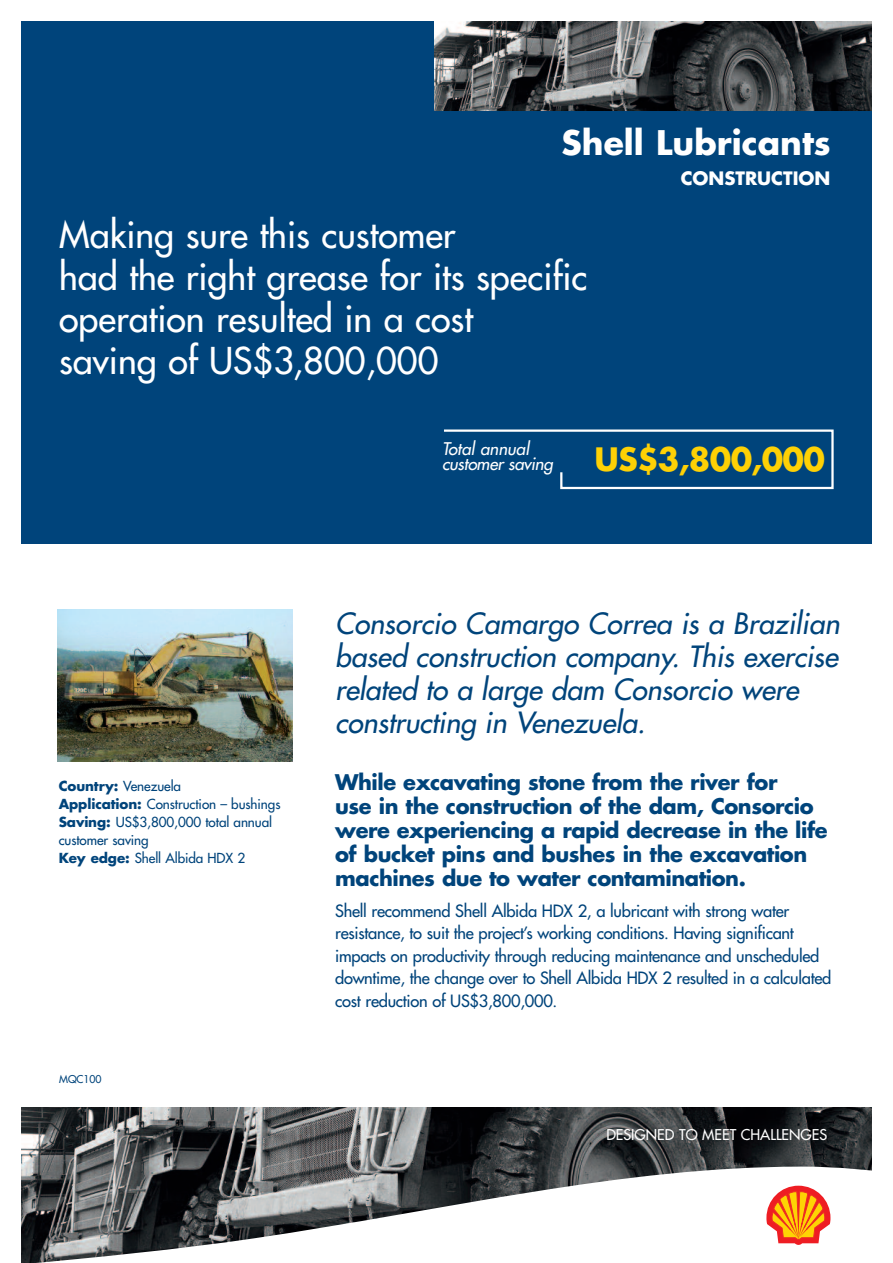
<style>
.page{position:relative;width:893px;height:1263px;background:#fff}
.page>*{position:absolute;margin:0;border:0;box-sizing:border-box;transform-origin:0 0}
.t1{font:500 36px/42px "Futura Std";color:#fff}
.t2{font:700 33px "Futura Std";color:#fff}
.t3{font:700 31.35px "Futura Std";letter-spacing:-.02em;color:#fed105}
.t4{font:italic 500 28.5px/33px "Futura Std";letter-spacing:-.005em;color:#00447b}
.t5{font:700 21px/24px "Futura Std";letter-spacing:-.02em;color:#00447b}
.t6{font:700 18px "Futura Std";color:#fff}
.t7{font:italic 500 16.95px/15.8px "Futura Std";letter-spacing:-.015em;color:#fff}
.t8{font:500 16.5px/22.5px "Futura Std";letter-spacing:-.015em;color:#00447b}
.t9{font:500 14.55px "Futura Std";color:#fff}
.t10{font:500 13.5px/18px "Futura Std";letter-spacing:-.005em;color:#00447b}
.t11{font:500 10.5px "Futura Std";letter-spacing:-.005em;color:#00447b}
.s1{font-weight:700}
</style>
<div class="page">
<img style="left:21px;top:1107px;width:851px;height:59px">
<div style="left:21px;top:21px;width:851px;height:522px;background:#00447b"></div>
<svg style="left:21px;top:1166px;width:851px;height:97px"></svg>
<img style="left:57px;top:610px;width:236px;height:151px">
<svg style="left:765px;top:1184px;width:66px;height:62px"></svg>
<svg style="left:444px;top:429px;width:390px;height:61px"></svg>
<img style="left:435px;top:21px;width:437px;height:89px">
<h2 class="t2" style="left:562px;top:120px;width:271px">Shell Lubricants</h2>
<h1 class="t1" style="left:59px;top:214px;width:530px">Making sure this customer<br>had the right grease for its specific operation resulted in a cost<br>saving of US$3,800,000</h1>
<p class="t6" style="left:681px;top:166px;width:151px">CONSTRUCTION</p>
<p class="t10" style="left:59px;top:777px;width:223px"><span class="s1">Country:</span> Venezuela<br><span class="s1">Application:</span> Construction – bushings<br><span class="s1">Saving:</span> US$3,800,000 total annual customer saving<br><span class="s1">Key edge:</span> Shell Albida HDX 2</p>
<p class="t11" style="left:59px;top:1073px;width:44px">MQC100</p>
<p class="t7" style="left:442px;top:441px;width:112px">Total annual customer saving</p>
<h3 class="t3" style="left:595px;top:439px;width:232px">US$3,800,000</h3>
<h3 class="t4" style="left:335px;top:607px;width:506px">Consorcio Camargo Correa is a Brazilian based construction company. This exercise related to a large dam Consorcio were constructing in Venezuela.</h3>
<p class="t5" style="left:335px;top:769px;width:494px">While excavating stone from the river for<br>use in the construction of the dam, Consorcio were experiencing a rapid decrease in the life of bucket pins and bushes in the excavation machines due to water contamination.</p>
<p class="t8" style="left:335px;top:899px;width:498px">Shell recommend Shell Albida HDX 2, a lubricant with strong water resistance, to suit the project’s working conditions. Having significant impacts on productivity through reducing maintenance and unscheduled downtime, the change over to Shell Albida HDX 2 resulted in a calculated cost reduction of US$3,800,000.</p>
<p class="t9" style="left:606px;top:1125px;width:222px">DESIGNED TO MEET CHALLENGES</p>
</div>
